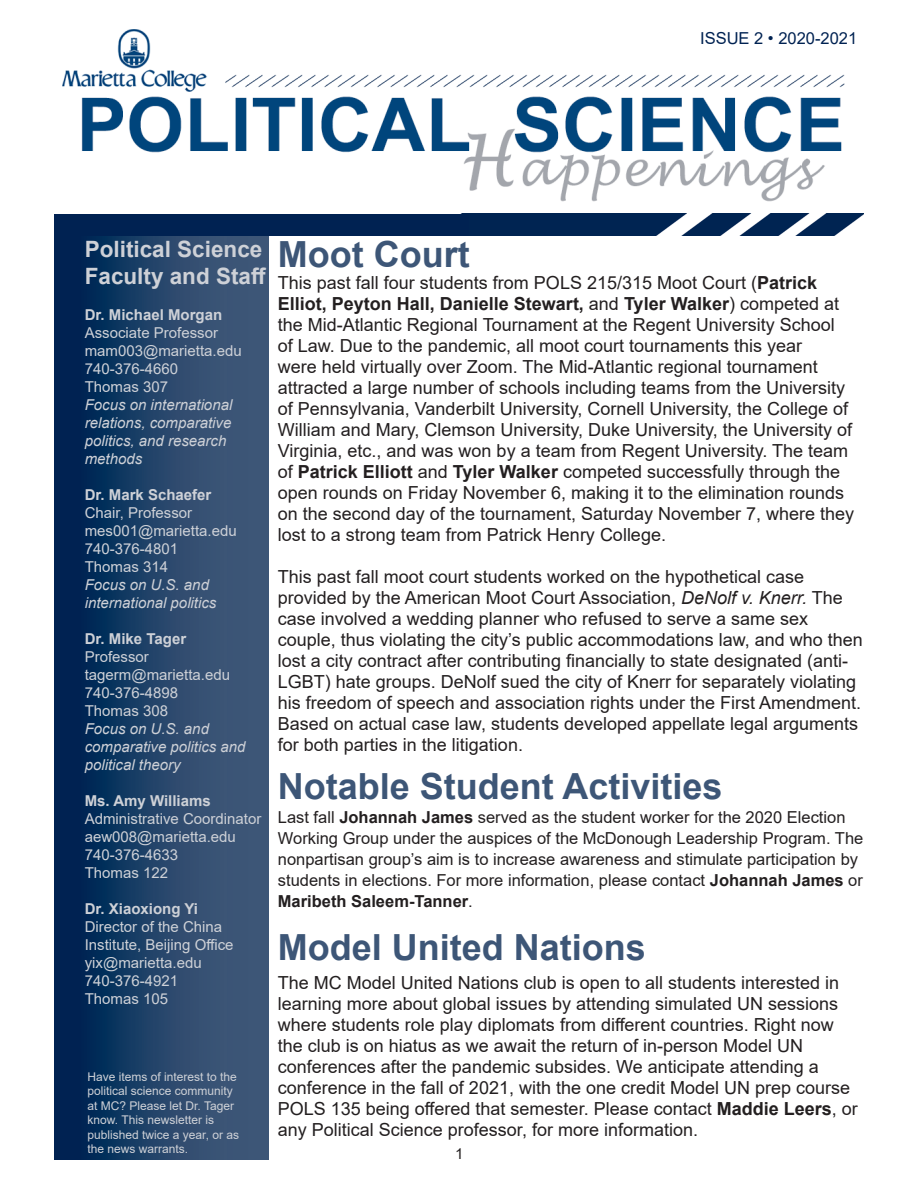
<style>
.page{position:relative;width:918px;height:1188px;background:#fff}
.page>*{position:absolute;margin:0;border:0;box-sizing:border-box;transform-origin:0 0}
.t1{font:700 36px "Arial";color:#3d5677}
.Paragraph_Style_2{font:700 22.5px "Arial";color:#ced1d7}
.Paragraph_Style_1{font:18px/21px "Arial";color:#231f20}
.Paragraph_Style_1-2{font:16.5px/21px "Arial";color:#231f20}
.Paragraph_Style_2-2{font:16.5px "Arial";color:#002252}
.Paragraph_Style_2-3{font:15px/18px "Arial";color:#ced1d7}
.Paragraph_Style_2-4{font:italic 15px/18px "Arial";color:#ced1d7}
.Paragraph_Style_2-5{font:700 15px "Arial";color:#ced1d7}
.t2{font:15px "Arial";color:#231f20}
.Paragraph_Style_2-6{font:12px/14.4px "Arial";color:#ced1d7}
.s1{font-weight:700}
.s2{font-style:italic}
</style>
<div class="page">
<img style="left:63px;top:29px;width:801px;height:185px">
<div style="left:80px;top:233px;width:188px;height:927px;background:linear-gradient(to right,#012c58,#4a5f7d)"></div>
<div style="left:54px;top:214px;width:26px;height:946px;background:#002252"></div>
<img style="left:468px;top:214px;width:396px;height:21px">
<div style="left:55px;top:214px;width:413px;height:21px;background:#002252"></div>
<p class="Paragraph_Style_2-2" style="left:700px;top:27px;width:159px">ISSUE 2 • 2020-2021</p>
<p class="Paragraph_Style_2" style="left:85px;top:233px;width:179px">Political Science</p>
<p class="Paragraph_Style_2" style="left:85px;top:260px;width:183px">Faculty and Staff</p>
<p class="Paragraph_Style_2-5" style="left:85px;top:304px;width:139px">Dr. Michael Morgan</p>
<p class="Paragraph_Style_2-3" style="left:85px;top:324px;width:135px">Associate Professor</p>
<p class="Paragraph_Style_2-3" style="left:85px;top:342px;width:158px">mam003@marietta.edu</p>
<p class="Paragraph_Style_2-3" style="left:85px;top:360px;width:95px">740-376-4660</p>
<p class="Paragraph_Style_2-3" style="left:85px;top:378px;width:85px">Thomas 307</p>
<p class="Paragraph_Style_2-4" style="left:85px;top:396px;width:149px">Focus on international relations, comparative politics, and research methods</p>
<p class="Paragraph_Style_2-5" style="left:85px;top:484px;width:128px">Dr. Mark Schaefer</p>
<p class="Paragraph_Style_2-3" style="left:85px;top:504px;width:109px">Chair, Professor</p>
<p class="Paragraph_Style_2-3" style="left:85px;top:522px;width:153px">mes001@marietta.edu</p>
<p class="Paragraph_Style_2-3" style="left:85px;top:540px;width:95px">740-376-4801</p>
<p class="Paragraph_Style_2-3" style="left:85px;top:558px;width:85px">Thomas 314</p>
<p class="Paragraph_Style_2-4" style="left:85px;top:576px;width:133px">Focus on U.S. and international politics</p>
<p class="Paragraph_Style_2-5" style="left:85px;top:628px;width:103px">Dr. Mike Tager</p>
<p class="Paragraph_Style_2-3" style="left:85px;top:648px;width:66px">Professor</p>
<p class="Paragraph_Style_2-3" style="left:85px;top:666px;width:147px">tagerm@marietta.edu</p>
<p class="Paragraph_Style_2-3" style="left:85px;top:684px;width:95px">740-376-4898</p>
<p class="Paragraph_Style_2-3" style="left:85px;top:702px;width:85px">Thomas 308</p>
<p class="Paragraph_Style_2-4" style="left:85px;top:720px;width:162px">Focus on U.S. and comparative politics and political theory</p>
<p class="Paragraph_Style_2-5" style="left:85px;top:790px;width:128px">Ms. Amy Williams</p>
<p class="Paragraph_Style_2-3" style="left:85px;top:810px;width:178px">Administrative Coordinator</p>
<p class="Paragraph_Style_2-3" style="left:85px;top:828px;width:153px">aew008@marietta.edu</p>
<p class="Paragraph_Style_2-3" style="left:85px;top:846px;width:95px">740-376-4633</p>
<p class="Paragraph_Style_2-3" style="left:85px;top:864px;width:85px">Thomas 122</p>
<p class="Paragraph_Style_2-5" style="left:85px;top:898px;width:115px">Dr. Xiaoxiong Yi</p>
<p class="Paragraph_Style_2-3" style="left:85px;top:918px;width:150px">Director of the China<br>Institute, Beijing Office yix@marietta.edu</p>
<p class="Paragraph_Style_2-3" style="left:85px;top:972px;width:95px">740-376-4921</p>
<p class="Paragraph_Style_2-3" style="left:85px;top:990px;width:85px">Thomas 105</p>
<p class="Paragraph_Style_2-6" style="left:88px;top:1069px;width:153px">Have items of interest to the political science community at MC? Please let Dr. Tager know. This newsletter is published twice a year, or as the news warrants.</p>
<p class="t1" style="left:278px;top:229px;width:193px">Moot Court</p>
<p class="Paragraph_Style_1" style="left:278px;top:272px;width:578px">This past fall four students from POLS 215/315 Moot Court (<span class="s1">Patrick Elliot, Peyton Hall, Danielle Stewart,</span> and <span class="s1">Tyler Walker</span>) competed at the Mid-Atlantic Regional Tournament at the Regent University School of Law. Due to the pandemic, all moot court tournaments this year<br>were held virtually over Zoom. The Mid-Atlantic regional tournament attracted a large number of schools including teams from the University of Pennsylvania, Vanderbilt University, Cornell University, the College of William and Mary, Clemson University, Duke University, the University of Virginia, etc., and was won by a team from Regent University. The team of <span class="s1">Patrick Elliott</span> and <span class="s1">Tyler Walker</span> competed successfully through the open rounds on Friday November 6, making it to the elimination rounds on the second day of the tournament, Saturday November 7, where they lost to a strong team from Patrick Henry College.</p>
<p class="Paragraph_Style_1" style="left:278px;top:566px;width:586px">This past fall moot court students worked on the hypothetical case provided by the American Moot Court Association, <span class="s2">DeNolf v. Knerr.</span> The case involved a wedding planner who refused to serve a same sex couple, thus violating the city’s public accommodations law, and who then lost a city contract after contributing financially to state designated (anti-LGBT) hate groups. DeNolf sued the city of Knerr for separately violating his freedom of speech and association rights under the First Amendment.<br>Based on actual case law, students developed appellate legal arguments for both parties in the litigation.</p>
<p class="t1" style="left:278px;top:761px;width:446px">Notable Student Activities</p>
<p class="Paragraph_Style_1-2" style="left:278px;top:806px;width:587px">Last fall <span class="s1">Johannah James</span> served as the student worker for the 2020 Election Working Group under the auspices of the McDonough Leadership Program. The nonpartisan group’s aim is to increase awareness and stimulate participation by students in elections. For more information, please contact <span class="s1">Johannah James</span> or <span class="s1">Maribeth Saleem-Tanner</span>.</p>
<p class="t1" style="left:278px;top:922px;width:370px">Model United Nations</p>
<p class="Paragraph_Style_1" style="left:278px;top:972px;width:581px">The MC Model United Nations club is open to all students interested in learning more about global issues by attending simulated UN sessions where students role play diplomats from different countries. Right now the club is on hiatus as we await the return of in-person Model UN conferences after the pandemic subsides. We anticipate attending a conference in the fall of 2021, with the one credit Model UN prep course POLS 135 being offered that semester. Please contact <span class="s1">Maddie Leers</span>, or any Political Science professor, for more information.</p>
<p class="t2" style="left:455px;top:1143px;width:10px">1</p>
</div>
